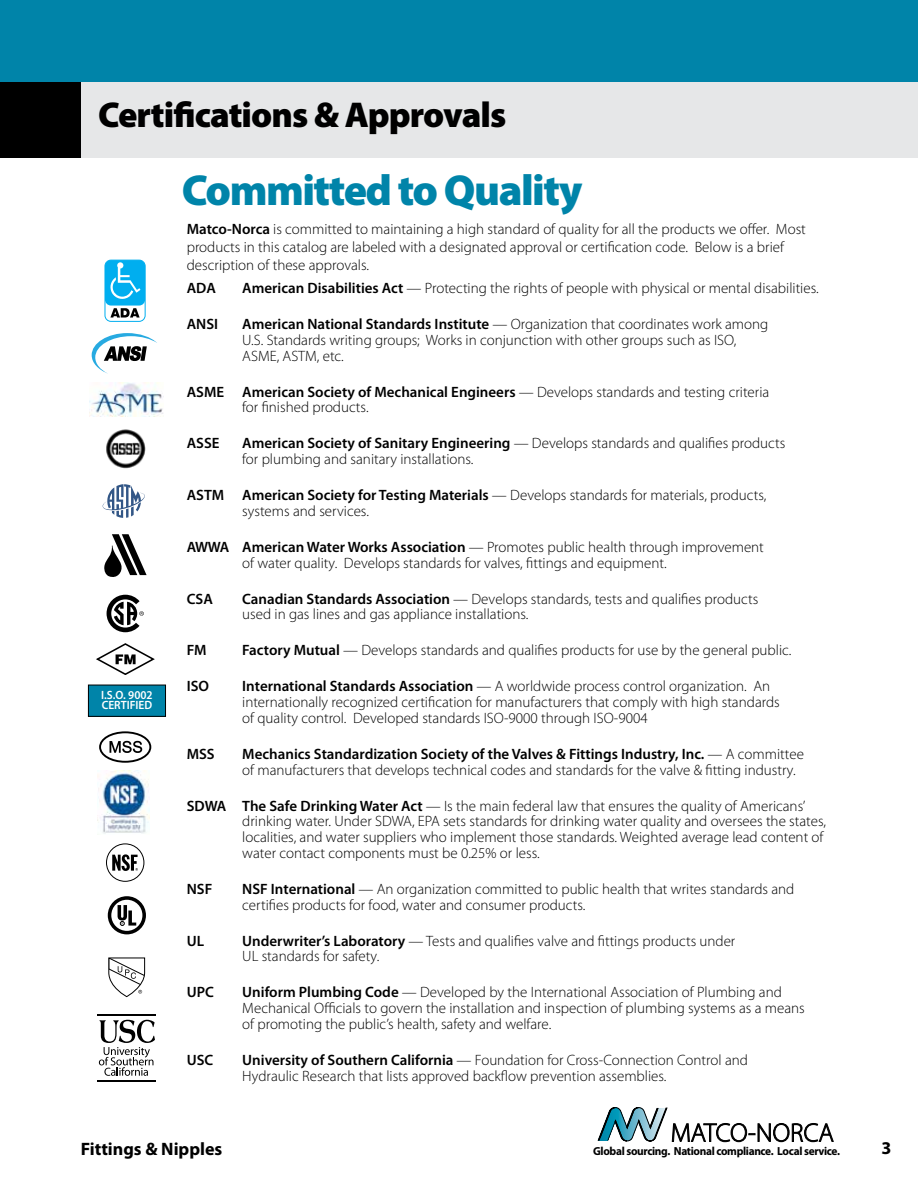
<style>
.page{position:relative;width:918px;height:1188px;background:#fff}
.page>*{position:absolute;margin:0;border:0;box-sizing:border-box;transform-origin:0 0}
.t1{font:900 43.5px "Myriad Pro";letter-spacing:-.035em;color:#0084a9}
.t2{font:900 36px "Myriad Pro";letter-spacing:-.025em;color:#000}
.t3{font:700 18px "Myriad Pro";color:#000}
.t4{font:300 15px/15.8px "Myriad Pro";color:#000}
.t5{font:600 15px "Myriad Pro";color:#000}
.t6{font:600 12px/10.5px "Myriad Pro";color:#fff;scale:.95 1}
.t7{font:700 11.7px "Myriad Pro";letter-spacing:-.03em;color:#000}
.s1{font-weight:600}
</style>
<div class="page">
<div style="left:0;top:79px;width:918px;height:79px;background:#e6e7e8"></div>
<svg style="left:598px;top:1107px;width:236px;height:35px"></svg>
<div style="left:0;top:82px;width:81px;height:76px;background:#000"></div>
<div style="left:0;top:0;width:918px;height:82px;background:#0084a9"></div>
<svg style="left:92px;top:333px;width:65px;height:41px"></svg>
<img style="left:90px;top:382px;width:74px;height:34px">
<svg style="left:103px;top:484px;width:42px;height:34px"></svg>
<svg style="left:99px;top:731px;width:52px;height:32px"></svg>
<img style="left:106px;top:429px;width:40px;height:40px">
<svg style="left:96px;top:643px;width:59px;height:32px"></svg>
<svg style="left:106px;top:843px;width:39px;height:39px"></svg>
<div style="left:106px;top:844px;width:38px;height:38px;border:1px solid #000;border-radius:50%"></div>
<svg style="left:112px;top:854px;width:26px;height:17px"></svg>
<svg style="left:108px;top:896px;width:38px;height:38px"></svg>
<div style="left:111px;top:900px;width:31px;height:31px;background:#fff;border-radius:50%"></div>
<svg style="left:118px;top:905px;width:18px;height:21px"></svg>
<svg style="left:108px;top:958px;width:37px;height:39px"></svg>
<svg style="left:107px;top:595px;width:37px;height:37px"></svg>
<div style="left:88px;top:685px;width:78px;height:31px;background:#0084a9"></div>
<div style="left:88px;top:685px;width:78px;height:32px;border:1px solid #000"></div>
<div style="left:105px;top:260px;width:41px;height:62px;border:1px solid #00aeef;border-radius:6px"></div>
<div style="left:105px;top:260px;width:40px;height:46px;background:#00aeef;border-radius:6px"></div>
<svg style="left:110px;top:308px;width:30px;height:10px"></svg>
<svg style="left:110px;top:262px;width:31px;height:37px"></svg>
<svg style="left:104px;top:534px;width:43px;height:43px"></svg>
<hr style="left:97px;top:1014px;width:59px;height:1px;background:#000">
<hr style="left:97px;top:1080px;width:59px;height:2px;background:#000">
<svg style="left:99px;top:1020px;width:56px;height:56px"></svg>
<img style="left:98px;top:770px;width:51px;height:64px">
<h2 class="t2" style="left:98px;top:91px;width:410px">Certifications &amp; Approvals</h2>
<h1 class="t1" style="left:182px;top:161px;width:402px">Committed to Quality</h1>
<p class="t4" style="left:187px;top:220px;width:621px;line-height:18px"><span class="s1">Matco-Norca</span> is committed to maintaining a high standard of quality for all the products we offer. Most products in this catalog are labeled with a designated approval or certification code. Below is a brief description of these approvals.</p>
<p class="t5" style="left:187px;top:278px;width:31px">ADA</p>
<p class="t4" style="left:242px;top:280px;width:578px"><span class="s1">American Disabilities Act</span> — Protecting the rights of people with physical or mental disabilities.</p>
<p class="t5" style="left:187px;top:314px;width:33px">ANSI</p>
<p class="t4" style="left:242px;top:316px;width:528px"><span class="s1">American National Standards Institute</span> — Organization that coordinates work among<br>U.S. Standards writing groups; Works in conjunction with other groups such as ISO,<br>ASME, ASTM, etc.</p>
<p class="t4" style="left:242px;top:383px;width:529px;text-indent:-56px"><span class="s1">ASME American Society of Mechanical Engineers</span> — Develops standards and testing criteria for finished products.</p>
<p class="t5" style="left:187px;top:434px;width:34px">ASSE</p>
<p class="t4" style="left:242px;top:435px;width:545px"><span class="s1">American Society of Sanitary Engineering</span> — Develops standards and qualifies products for plumbing and sanitary installations.</p>
<p class="t4" style="left:242px;top:487px;width:526px;text-indent:-56px"><span class="s1">ASTM American Society for Testing Materials</span> — Develops standards for materials, products, systems and services.</p>
<p class="t4" style="left:242px;top:539px;width:523px;text-indent:-56px"><span class="s1">AWWA American Water Works Association</span> — Promotes public health through improvement of water quality. Develops standards for valves, fittings and equipment.</p>
<p class="t5" style="left:187px;top:589px;width:28px">CSA</p>
<p class="t4" style="left:242px;top:590px;width:518px"><span class="s1">Canadian Standards Association</span> — Develops standards, tests and qualifies products used in gas lines and gas appliance installations.</p>
<p class="t5" style="left:187px;top:641px;width:21px">FM</p>
<p class="t4" style="left:242px;top:642px;width:551px"><span class="s1">Factory Mutual</span> — Develops standards and qualifies products for use by the general public.</p>
<p class="t5" style="left:187px;top:677px;width:24px">ISO</p>
<p class="t4" style="left:242px;top:678px;width:539px"><span class="s1">International Standards Association</span> — A worldwide process control organization. An internationally recognized certification for manufacturers that comply with high standards of quality control. Developed standards ISO-9000 through ISO-9004</p>
<p class="t5" style="left:187px;top:744px;width:29px">MSS</p>
<p class="t4" style="left:242px;top:746px;width:563px"><span class="s1">Mechanics Standardization Society of the Valves &amp; Fittings Industry, Inc.</span> — A committee of manufacturers that develops technical codes and standards for the valve &amp; fitting industry.</p>
<p class="t4" style="left:242px;top:797px;width:585px;text-indent:-56px"><span class="s1">SDWA The Safe Drinking Water Act</span> — Is the main federal law that ensures the quality of Americans’ drinking water. Under SDWA, EPA sets standards for drinking water quality and oversees the states, localities, and water suppliers who implement those standards. Weighted average lead content of water contact components must be 0.25% or less.</p>
<p class="t5" style="left:187px;top:879px;width:27px">NSF</p>
<p class="t4" style="left:242px;top:881px;width:554px"><span class="s1">NSF International</span> — An organization committed to public health that writes standards and certifies products for food, water and consumer products.</p>
<p class="t5" style="left:187px;top:931px;width:19px">UL</p>
<p class="t4" style="left:242px;top:932px;width:495px"><span class="s1">Underwriter’s Laboratory</span> — Tests and qualifies valve and fittings products under<br>UL standards for safety.</p>
<p class="t5" style="left:187px;top:983px;width:29px">UPC</p>
<p class="t4" style="left:242px;top:984px;width:564px"><span class="s1">Uniform Plumbing Code</span> — Developed by the International Association of Plumbing and<br>Mechanical Officials to govern the installation and inspection of plumbing systems as a means of promoting the public’s health, safety and welfare.</p>
<p class="t5" style="left:187px;top:1050px;width:28px">USC</p>
<p class="t4" style="left:242px;top:1052px;width:507px"><span class="s1">University of Southern California</span> — Foundation for Cross-Connection Control and<br>Hydraulic Research that lists approved backflow prevention assemblies.</p>
<p class="t6" style="left:101px;top:689px;width:56px">I.S.O. 9002<br>CERTIFIED</p>
<p class="t3" style="left:81px;top:1137px;width:143px">Fittings &amp; Nipples</p>
<p class="t7" style="left:593px;top:1143px;width:248px">Global sourcing. National compliance. Local service.</p>
<p class="t3" style="left:882px;top:1136px;width:11px">3</p>
</div>
